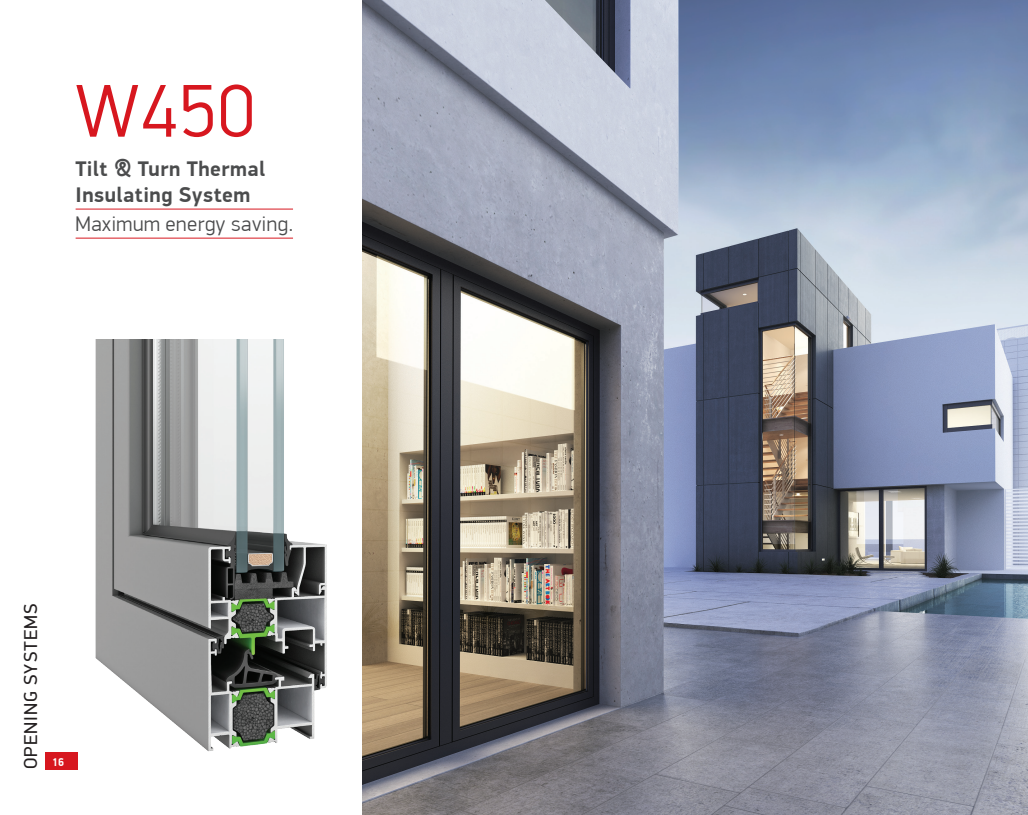
<style>
.page{position:relative;width:1028px;height:815px;background:#fff}
.page>*{position:absolute;margin:0;border:0;box-sizing:border-box;transform-origin:0 0}
.MEGALOS_TITLOS{font:300 75px "PF Din Display Pro";color:#d7171f}
.medium_title{font:700 21.25px/25.5px "PF Din Display Pro";letter-spacing:.025em;color:#4b4c4d}
.medium_title-2{font:300 21.25px "PF Din Display Pro";letter-spacing:.025em;color:#4b4c4d}
.καθετος_τίτλος{font:18.75px "PF Din Display Pro";letter-spacing:.05em;color:#231f20}
.t1{font:700 11.25px "PF Din Display Pro";color:#fff}
</style>
<div class="page">
<img style="left:363px;top:0;width:665px;height:815px">
<hr style="left:76px;top:209px;width:217px;height:1px;background:#d7171f">
<hr style="left:76px;top:238px;width:217px;height:1px;background:#d7171f">
<img style="left:74px;top:339px;width:253px;height:431px">
<div style="left:45px;top:753px;width:32px;height:17px;background:#d7171f"></div>
<p class="MEGALOS_TITLOS" style="left:76px;top:68px;width:180px">W450</p>
<p class="medium_title" style="left:76px;top:157px;width:191px">Tilt &amp; Turn Thermal<br>Insulating System</p>
<p class="medium_title-2" style="left:76px;top:211px;width:219px">Maximum energy saving.</p>
<p class="καθετος_τίτλος" style="left:20px;top:769px;width:167px;rotate:-90deg">OPENING SYSTEMS</p>
<p class="t1" style="left:52px;top:755px;width:14px">16</p>
</div>
